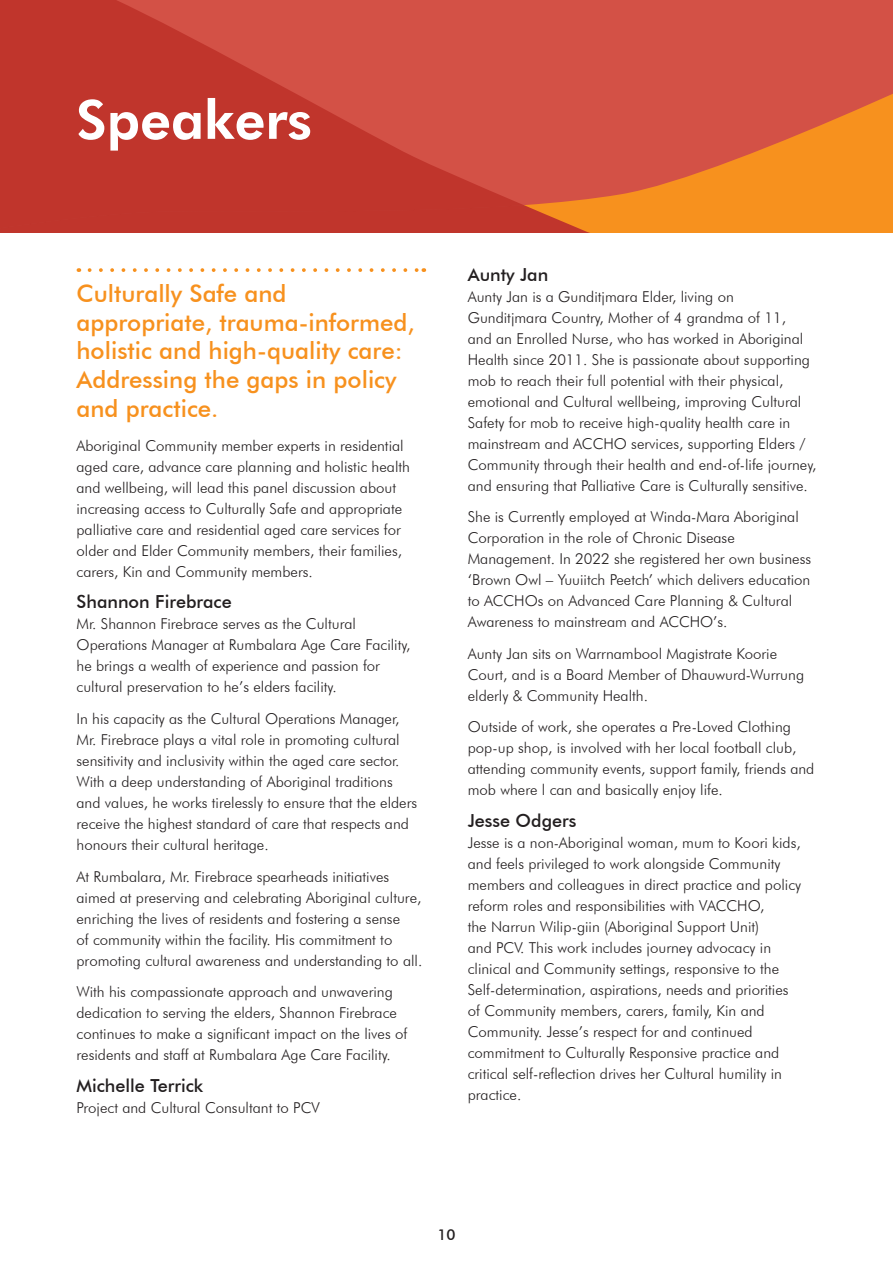
<style>
.page{position:relative;width:893px;height:1263px;background:#fff}
.page>*{position:absolute;margin:0;border:0;box-sizing:border-box;transform-origin:0 0}
.Heading_level_1{font:800 54px "Futura BT";color:#fff}
.Speaker_Orange{font:500 24px/28.8px "Futura BT";color:#f7911e}
.Speaker_Names{font:500 18px "Futura BT";color:#231f20}
.Body_text{font:300 15px/21px "Futura BT";color:#231f20}
.t1{font:500 15px "Futura BT";color:#231f20}
</style>
<div class="page">
<svg style="left:524px;top:0;width:369px;height:233px;background:#dd633a"></svg>
<svg style="left:0;top:0;width:524px;height:233px;background:#c63e35"></svg>
<svg style="left:90px;top:268px;width:334px;height:4px"></svg>
<p class="Heading_level_1" style="left:77px;top:87px;width:237px">Speakers</p>
<p class="Speaker_Orange" style="left:77px;top:279px;width:340px">Culturally Safe and appropriate, trauma-informed, holistic and high-quality care:<br>Addressing the gaps in policy and practice.</p>
<p class="Body_text" style="left:77px;top:435px;width:335px">Aboriginal Community member experts in residential aged care, advance care planning and holistic health and wellbeing, will lead this panel discussion about increasing access to Culturally Safe and appropriate palliative care and residential aged care services for older and Elder Community members, their families, carers, Kin and Community members.</p>
<p class="Speaker_Names" style="left:77px;top:591px;width:157px">Shannon Firebrace</p>
<p class="Body_text" style="left:77px;top:613px;width:335px">Mr. Shannon Firebrace serves as the Cultural Operations Manager at Rumbalara Age Care Facility, he brings a wealth of experience and passion for cultural preservation to he’s elders facility.</p>
<p class="Body_text" style="left:77px;top:708px;width:342px">In his capacity as the Cultural Operations Manager, Mr. Firebrace plays a vital role in promoting cultural sensitivity and inclusivity within the aged care sector.<br>With a deep understanding of Aboriginal traditions and values, he works tirelessly to ensure that the elders receive the highest standard of care that respects and honours their cultural heritage.</p>
<p class="Body_text" style="left:77px;top:866px;width:347px">At Rumbalara, Mr. Firebrace spearheads initiatives aimed at preserving and celebrating Aboriginal culture, enriching the lives of residents and fostering a sense<br>of community within the facility. His commitment to promoting cultural awareness and understanding to all.</p>
<p class="Body_text" style="left:77px;top:981px;width:332px">With his compassionate approach and unwavering dedication to serving the elders, Shannon Firebrace continues to make a significant impact on the lives of residents and staff at Rumbalara Age Care Facility.</p>
<p class="Speaker_Names" style="left:77px;top:1074px;width:128px">Michelle Terrick</p>
<p class="Body_text" style="left:77px;top:1097px;width:245px">Project and Cultural Consultant to PCV</p>
<p class="Speaker_Names" style="left:468px;top:263px;width:82px">Aunty Jan</p>
<p class="Body_text" style="left:468px;top:286px;width:350px">Aunty Jan is a Gunditjmara Elder, living on Gunditjmara Country, Mother of 4 grandma of 11,<br>and an Enrolled Nurse, who has worked in Aboriginal Health since 2011. She is passionate about supporting mob to reach their full potential with their physical, emotional and Cultural wellbeing, improving Cultural Safety for mob to receive high-quality health care in mainstream and ACCHO services, supporting Elders / Community through their health and end-of-life journey, and ensuring that Palliative Care is Culturally sensitive.</p>
<p class="Body_text" style="left:468px;top:506px;width:345px">She is Currently employed at Winda-Mara Aboriginal Corporation in the role of Chronic Disease Management. In 2022 she registered her own business ‘Brown Owl – Yuuiitch Peetch’ which delivers education to ACCHOs on Advanced Care Planning &amp; Cultural Awareness to mainstream and ACCHO’s.</p>
<p class="Body_text" style="left:468px;top:643px;width:338px">Aunty Jan sits on Warrnambool Magistrate Koorie<br>Court, and is a Board Member of Dhauwurd-Wurrung elderly &amp; Community Health.</p>
<p class="Body_text" style="left:468px;top:716px;width:348px">Outside of work, she operates a Pre-Loved Clothing pop-up shop, is involved with her local football club, attending community events, support family, friends and mob where l can and basically enjoy life.</p>
<p class="Speaker_Names" style="left:468px;top:810px;width:110px">Jesse Odgers</p>
<p class="Body_text" style="left:468px;top:832px;width:335px">Jesse is a non-Aboriginal woman, mum to Koori kids, and feels privileged to work alongside Community members and colleagues in direct practice and policy reform roles and responsibilities with VACCHO,<br>the Narrun Wilip-giin (Aboriginal Support Unit)<br>and PCV. This work includes journey advocacy in clinical and Community settings, responsive to the Self-determination, aspirations, needs and priorities of Community members, carers, family, Kin and Community. Jesse’s respect for and continued commitment to Culturally Responsive practice and critical self-reflection drives her Cultural humility in practice.</p>
<p class="t1" style="left:437px;top:1226px;width:20px">10</p>
</div>
